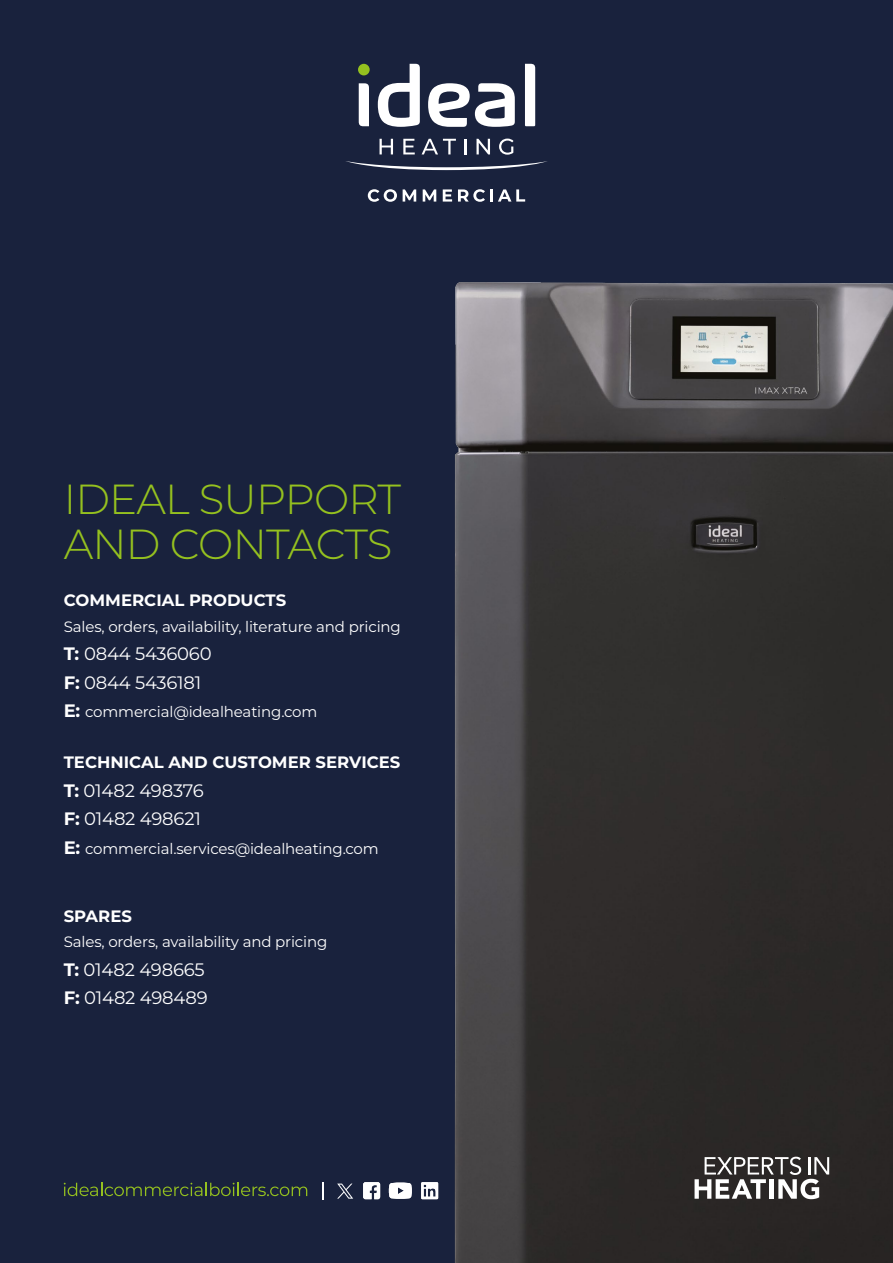
<style>
.page{position:relative;width:893px;height:1263px;background:#19223d}
.page>*{position:absolute;margin:0;border:0;box-sizing:border-box;transform-origin:0 0}
.t1{font:300 42px/45px "Montserrat";letter-spacing:-.02em;color:#95c11f}
.t2{font:18px/28.5px "Montserrat";letter-spacing:-.01em;color:#fff}
.t3{font:700 16.5px "Montserrat";color:#fff}
.t4{font:15px "Montserrat";letter-spacing:-.01em;color:#fff}
.s1{font-weight:700}
.s2{font-weight:700;font-size:18px}
</style>
<div class="page">
<img style="left:454px;top:282px;width:439px;height:981px">
<svg style="left:368px;top:189px;width:29px;height:13px"></svg>
<svg style="left:403px;top:189px;width:13px;height:13px"></svg>
<svg style="left:423px;top:189px;width:13px;height:13px"></svg>
<svg style="left:443px;top:189px;width:9px;height:13px"></svg>
<svg style="left:458px;top:189px;width:67px;height:13px"></svg>
<svg style="left:346px;top:161px;width:201px;height:9px"></svg>
<svg style="left:378px;top:64px;width:42px;height:63px"></svg>
<svg style="left:525px;top:64px;width:10px;height:62px"></svg>
<svg style="left:359px;top:83px;width:10px;height:43px"></svg>
<svg style="left:428px;top:83px;width:87px;height:44px"></svg>
<svg style="left:380px;top:139px;width:13px;height:15px"></svg>
<svg style="left:403px;top:139px;width:12px;height:15px"></svg>
<svg style="left:422px;top:139px;width:34px;height:15px"></svg>
<svg style="left:464px;top:139px;width:2px;height:15px"></svg>
<svg style="left:476px;top:139px;width:14px;height:15px"></svg>
<svg style="left:499px;top:139px;width:14px;height:16px"></svg>
<div style="left:358px;top:64px;width:12px;height:11px;background:#95c11f;border-radius:50%"></div>
<svg style="left:694px;top:1157px;width:135px;height:42px"></svg>
<svg style="left:64px;top:1183px;width:243px;height:13px"></svg>
<svg style="left:323px;top:1182px;width:1px;height:17px"></svg>
<svg style="left:363px;top:1182px;width:17px;height:17px"></svg>
<svg style="left:421px;top:1182px;width:17px;height:17px"></svg>
<svg style="left:389px;top:1182px;width:23px;height:17px"></svg>
<svg style="left:337px;top:1183px;width:16px;height:15px"></svg>
<h1 class="t1" style="left:64px;top:475px;width:339px">IDEAL SUPPORT<br>AND CONTACTS</h1>
<p class="t3" style="left:64px;top:588px;width:224px">COMMERCIAL PRODUCTS</p>
<p class="t4" style="left:64px;top:616px;width:339px">Sales, orders, availability, literature and pricing</p>
<p class="t2" style="left:64px;top:639px;width:149px"><span class="s1">T:</span> 0844 5436060<br><span class="s1">F:</span> 0844 5436181</p>
<p class="t4" style="left:64px;top:701px;width:255px"><span class="s2">E:</span> commercial@idealheating.com</p>
<p class="t3" style="left:64px;top:750px;width:338px">TECHNICAL AND CUSTOMER SERVICES</p>
<p class="t2" style="left:64px;top:775px;width:141px"><span class="s1">T:</span> 01482 498376<br><span class="s1">F:</span> 01482 498621</p>
<p class="t4" style="left:64px;top:838px;width:317px"><span class="s2">E:</span> commercial.services@idealheating.com</p>
<p class="t3" style="left:64px;top:904px;width:70px">SPARES</p>
<p class="t4" style="left:64px;top:931px;width:265px">Sales, orders, availability and pricing</p>
<p class="t2" style="left:64px;top:954px;width:145px"><span class="s1">T:</span> 01482 498665<br><span class="s1">F:</span> 01482 498489</p>
</div>
